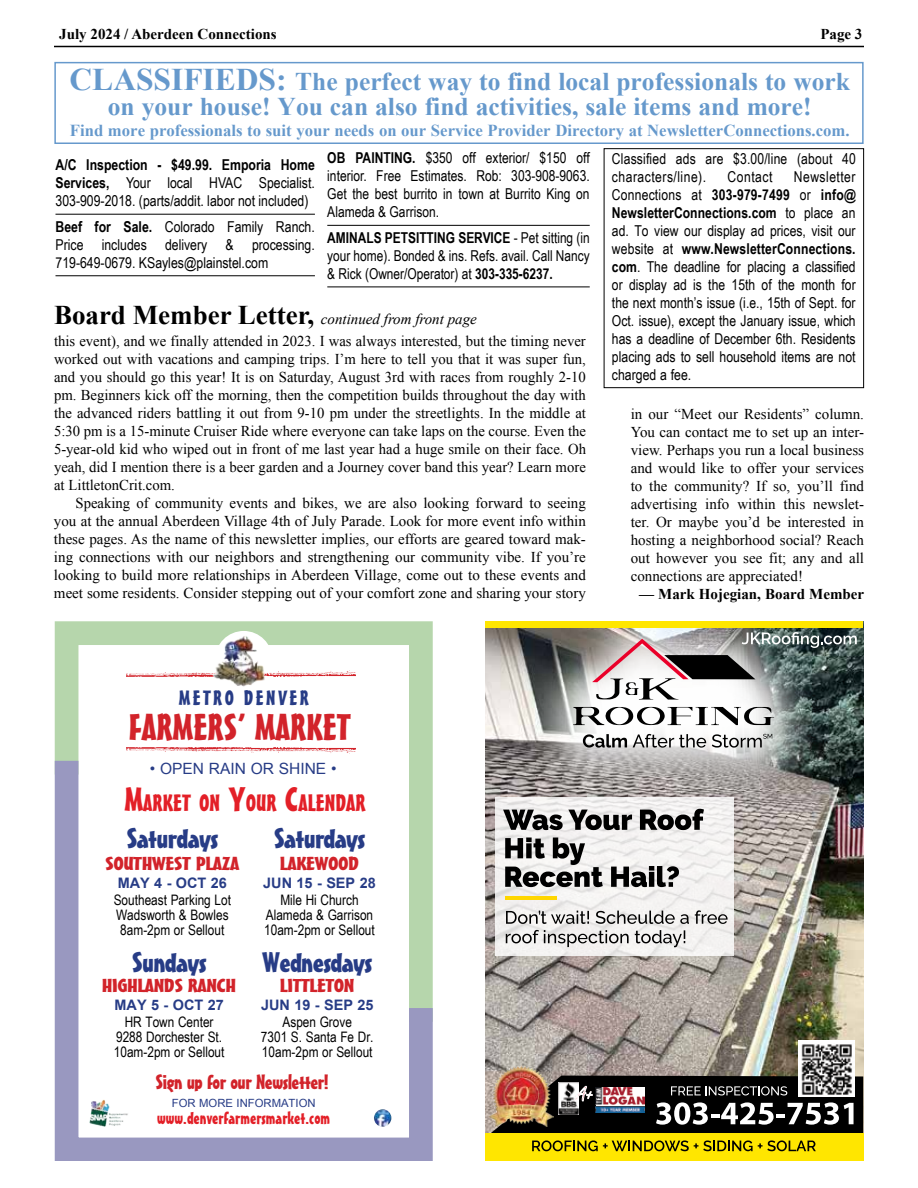
<style>
.page{position:relative;width:918px;height:1188px;background:#fff}
.page>*{position:absolute;margin:0;border:0;box-sizing:border-box;transform-origin:0 0}
.t1{font:36.3px "Mister Earl BT";color:#d2232a;scale:1.2 1}
.t2{font:27.6px "Mister Earl BT";letter-spacing:-.02em;color:#273c86;scale:1.26 1}
.t3{font:700 25.5px/25.5px "Times New Roman";color:#69c;text-align:center}
.t4{font:22.95px "Mister Earl BT";color:#e31f27;scale:1.19 1}
.t5{font:20.25px "Mister Earl BT";letter-spacing:-.02em;color:#d2232a;scale:1.2 1}
.t6{font:20.25px "Mister Earl BT";letter-spacing:.1em;color:#273c86;scale:1.2 1}
.t7{font:18.3px "Mister Earl BT";letter-spacing:-.02em;color:#d2232a;scale:1.52 1}
.t8{font:17.55px "Mister Earl BT";color:#e31f27;scale:1.1 1}
.t9{font:700 16.65px "Times New Roman";color:#69c}
.t10{font:15.6px "Arial";color:#273c86}
.t11{font:15px/18px "Times New Roman";color:#000;text-align:justify}
.t12{font:15px/18px "Arial Narrow";color:#000;text-align:justify}
.t13{font:700 15px "Times New Roman";color:#000}
.t14{font:italic 15px "Times New Roman";color:#000}
.t15{font:15px "Arial Narrow";letter-spacing:.03em;color:#000}
.t16{font:14.4px/14.9px "Arial Narrow";color:#000;text-align:center}
.t17{font:700 14.4px "Arial";color:#273c86}
.t18{font:11.25px "Arial";color:#273c86}
.s1{font-size:31.5px}
.s2{font-weight:700}
.s3{font-weight:700;font-style:normal;font-size:27px}
.s4{font-size:32.85px}
</style>
<div class="page">
<hr style="left:54px;top:46px;width:810px;height:1px;background:#000">
<hr style="left:56px;top:214px;width:259px;height:1px;background:#000">
<hr style="left:56px;top:275px;width:259px;height:1px;background:#000">
<div style="left:54px;top:62px;width:810px;height:82px;border:2px solid #69c"></div>
<div style="left:604px;top:148px;width:260px;height:240px;border:1px solid #000"></div>
<hr style="left:327px;top:225px;width:263px;height:1px;background:#000">
<hr style="left:327px;top:287px;width:263px;height:1px;background:#000">
<svg style="left:55px;top:621px;width:378px;height:116px"></svg>
<svg style="left:55px;top:737px;width:378px;height:424px"></svg>
<div style="left:215px;top:631px;width:57px;height:57px;background:#fff;border-radius:50%"></div>
<img style="left:126px;top:670px;width:230px;height:8px">
<img style="left:126px;top:747px;width:230px;height:8px">
<img style="left:212px;top:635px;width:54px;height:53px">
<img style="left:90px;top:1099px;width:38px;height:28px">
<img style="left:374px;top:1109px;width:17px;height:18px;border-radius:9px">
<img style="left:485px;top:627px;width:378px;height:506px">
<svg style="left:495px;top:797px;width:239px;height:159px;fill:#f4f2f1"></svg>
<img style="left:508px;top:627px;width:331px;height:190px">
<div style="left:485px;top:621px;width:378px;height:6px;background:#ffe600"></div>
<div style="left:485px;top:1133px;width:378px;height:28px;background:#ffe600"></div>
<svg style="left:488px;top:1076px;width:375px;height:75px"></svg>
<img style="left:596px;top:1087px;width:48px;height:26px">
<hr style="left:505px;top:896px;width:51px;height:4px;background:#ffd600">
<svg style="left:592px;top:632px;width:265px;height:68px"></svg>
<svg style="left:573px;top:707px;width:201px;height:18px"></svg>
<svg style="left:583px;top:734px;width:44px;height:14px"></svg>
<svg style="left:633px;top:734px;width:73px;height:14px"></svg>
<svg style="left:712px;top:734px;width:60px;height:14px"></svg>
<img style="left:489px;top:1066px;width:65px;height:60px">
<img style="left:506px;top:1079px;width:31px;height:25px">
<img style="left:799px;top:1041px;width:55px;height:55px">
<svg style="left:503px;top:810px;width:129px;height:20px"></svg>
<svg style="left:640px;top:809px;width:64px;height:21px"></svg>
<svg style="left:505px;top:838px;width:98px;height:49px"></svg>
<svg style="left:611px;top:866px;width:68px;height:21px"></svg>
<svg style="left:506px;top:911px;width:83px;height:13px"></svg>
<svg style="left:596px;top:911px;width:93px;height:13px"></svg>
<svg style="left:695px;top:910px;width:33px;height:14px"></svg>
<svg style="left:506px;top:930px;width:123px;height:17px"></svg>
<svg style="left:635px;top:930px;width:50px;height:17px"></svg>
<p class="t13" style="left:59px;top:24px;width:219px">July 2024 / Aberdeen Connections</p>
<p class="t13" style="left:820px;top:24px;width:44px">Page 3</p>
<h3 class="t3" style="left:70px;top:68px;width:782px"><span class="s1">CLASSIFIEDS:</span> The perfect way to find local professionals to work on your house! You can also find activities, sale items and more!</h3>
<p class="t9" style="left:70px;top:119px;width:781px">Find more professionals to suit your needs on our Service Provider Directory at NewsletterConnections.com.</p>
<p class="t12" style="left:612px;top:150px;width:245px">Classified ads are $3.00/line (about 40 characters/line).</p>
<p class="t12" style="left:327px;top:149px;width:264px"><span class="s2">OB PAINTING.</span> $350 off exterior/ $150 off interior. Free Estimates. Rob: 303-908-9063.<br>Get the best burrito in town at Burrito King on Alameda &amp; Garrison.</p>
<p class="t12" style="left:327px;top:228px;width:264px"><span class="s2">AMINALS PETSITTING SERVICE</span> - Pet sitting (in your home). Bonded &amp; ins. Refs. avail. Call Nancy &amp; Rick (Owner/Operator) at <span class="s2">303-335-6237.</span></p>
<p class="t12" style="left:56px;top:155px;width:261px"><span class="s2">A/C Inspection - $49.99. Emporia Home Services,</span> Your local HVAC Specialist.<br>303-909-2018. (parts/addit. labor not included)</p>
<p class="t12" style="left:56px;top:217px;width:261px"><span class="s2">Beef for Sale.</span> Colorado Family Ranch.<br>Price includes delivery &amp; processing.<br>719-649-0679. KSayles@plainstel.com</p>
<p class="t15" style="left:728px;top:166px;width:46px">Contact</p>
<p class="t12" style="left:612px;top:168px;width:245px;text-indent:182px">Newsletter Connections at <span class="s2">303-979-7499</span> or <span class="s2">info@ NewsletterConnections.com</span> to place an ad. To view our display ad prices, visit our website at <span class="s2">www.NewsletterConnections. com</span>. The deadline for placing a classified or display ad is the 15th of the month for the next month’s issue (i.e., 15th of Sept. for Oct. issue), except the January issue, which has a deadline of December 6th. Residents placing ads to sell household items are not charged a fee.</p>
<p class="t14" style="left:54px;top:309px;width:424px"><span class="s3">Board Member Letter,</span> continued from front page</p>
<p class="t11" style="left:54px;top:331px;width:534px">this event), and we finally attended in 2023. I was always interested, but the timing never worked out with vacations and camping trips. I’m here to tell you that it was super fun, and you should go this year! It is on Saturday, August 3rd with races from roughly 2-10 pm. Beginners kick off the morning, then the competition builds throughout the day with the advanced riders battling it out from 9-10 pm under the streetlights. In the middle at 5:30 pm is a 15-minute Cruiser Ride where everyone can take laps on the course. Even the 5-year-old kid who wiped out in front of me last year had a huge smile on their face. Oh yeah, did I mention there is a beer garden and a Journey cover band this year? Learn more at LittletonCrit.com.</p>
<p class="t11" style="left:54px;top:493px;width:533px;text-indent:22px">Speaking of community events and bikes, we are also looking forward to seeing you at the annual Aberdeen Village 4th of July Parade. Look for more event info within these pages. As the name of this newsletter implies, our efforts are geared toward mak&shy;ing connections with our neighbors and strengthening our community vibe. If you’re looking to build more relationships in Aberdeen Village, come out to these events and meet some residents. Consider stepping out of your comfort zone and sharing your story</p>
<p class="t11" style="left:631px;top:405px;width:235px">in our “Meet our Residents” column.<br>You can contact me to set up an inter&shy;view. Perhaps you run a local business and would like to offer your services to the community? If so, you’ll find advertising info within this newslet&shy;ter. Or maybe you’d be interested in hosting a neighborhood social? Reach out however you see fit; any and all connections are appreciated!</p>
<p class="t13" style="left:639px;top:584px;width:227px">— Mark Hojegian, Board Member</p>
<h3 class="t6" style="left:179px;top:686px;width:110px">METRO DENVER</h3>
<h1 class="t1" style="left:129px;top:705px;width:187px">FARMERS’ MARKET</h1>
<p class="t10" style="left:150px;top:758px;width:188px">• OPEN RAIN OR SHINE •</p>
<h3 class="t4" style="left:125px;top:789px;width:204px"><span class="s4">M</span>ARKET ON <span class="s4">Y</span>OUR <span class="s4">C</span>ALENDAR</h3>
<h2 class="t2" style="left:127px;top:822px;width:74px">Saturdays</h2>
<p class="t7" style="left:105px;top:853px;width:90px">SOUTHWEST PLAZA</p>
<p class="t17" style="left:118px;top:873px;width:111px">MAY 4 - OCT 26</p>
<p class="t16" style="left:114px;top:892px;width:119px;text-align:left">Southeast Parking Lot<br>Wadsworth &amp; Bowles<br>8am-2pm or Sellout</p>
<h2 class="t2" style="left:274px;top:821px;width:74px">Saturdays</h2>
<p class="t7" style="left:280px;top:853px;width:54px">LAKEWOOD</p>
<p class="t17" style="left:263px;top:873px;width:114px">JUN 15 - SEP 28</p>
<p class="t16" style="left:264px;top:892px;width:112px">Mile Hi Church<br>Alameda &amp; Garrison<br>10am-2pm or Sellout</p>
<h2 class="t2" style="left:132px;top:946px;width:61px">Sundays</h2>
<p class="t7" style="left:102px;top:975px;width:90px">HIGHLANDS RANCH</p>
<p class="t17" style="left:115px;top:995px;width:111px">MAY 5 - OCT 27</p>
<p class="t16" style="left:114px;top:1014px;width:112px">HR Town Center<br>9288 Dorchester St.<br>10am-2pm or Sellout</p>
<h2 class="t2" style="left:262px;top:946px;width:89px">Wednesdays</h2>
<p class="t7" style="left:280px;top:975px;width:51px">LITTLETON</p>
<p class="t17" style="left:261px;top:995px;width:114px">JUN 19 - SEP 25</p>
<p class="t16" style="left:261px;top:1014px;width:114px">Aspen Grove<br>7301 S. Santa Fe Dr.<br>10am-2pm or Sellout</p>
<p class="t18" style="left:172px;top:1096px;width:145px">FOR MORE INFORMATION</p>
<p class="t8" style="left:157px;top:1107px;width:159px">www.denverfarmersmarket.com</p>
<h3 class="t5" style="left:156px;top:1070px;width:146px">Sign up for our Newsletter!</h3>
</div>
